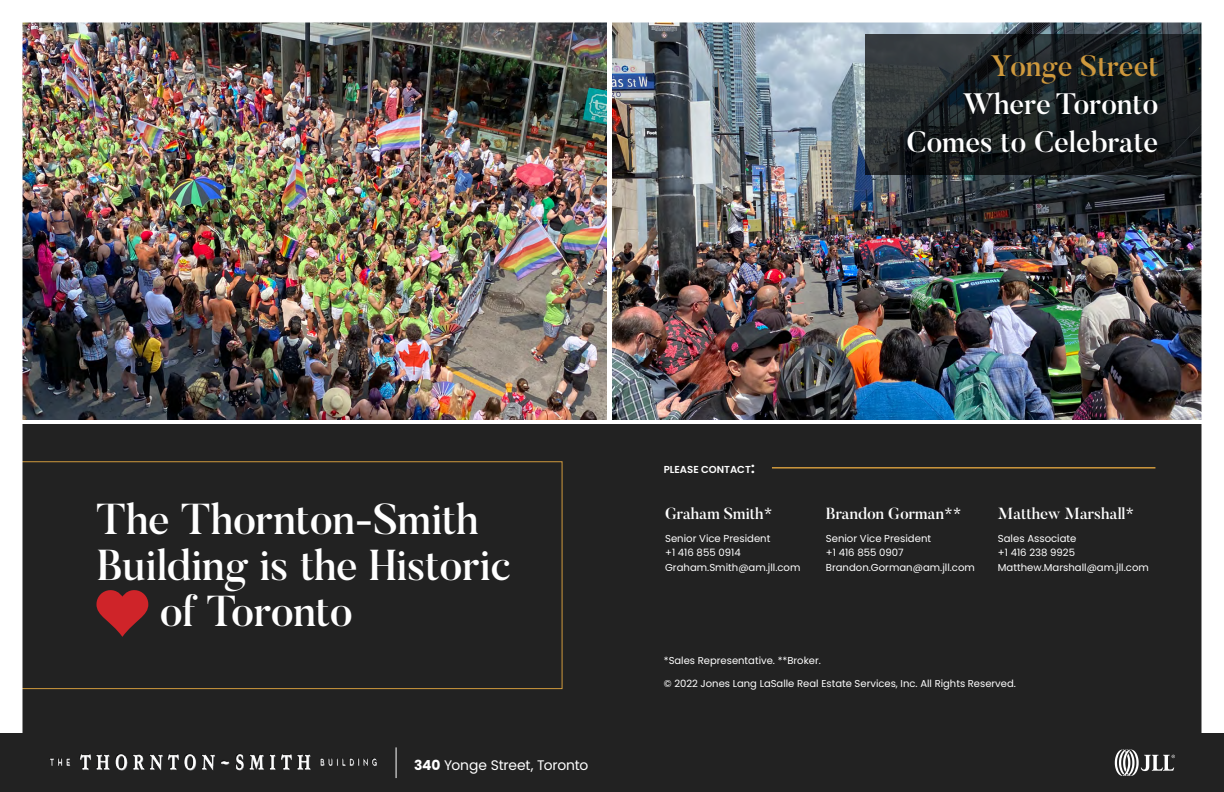
<style>
.page{position:relative;width:1224px;height:792px;background:#fff}
.page>*{position:absolute;margin:0;border:0;box-sizing:border-box;transform-origin:0 0}
.t1{font:500 43px "Butler";letter-spacing:-.01em;color:#fff}
.t2{font:500 29.4px/37.8px "Butler";color:#fff;text-align:right}
.t3{font:500 29.4px "Butler";color:#cf993d}
.t4{font:500 16px "Butler";color:#fff}
.t5{font:13.9px "Poppins";letter-spacing:-.01em;color:#fff}
.t6{font:10.1px/14.3px "Poppins";color:#fff}
.t7{font:600 10.1px "Poppins";color:#fff}
.t8{font:10px "Poppins";color:#fff}
.s1{font-weight:700}
.s2{font-family:"Open Sans";font-weight:700;font-size:15px}
</style>
<div class="page">
<img style="left:22px;top:22px;width:1180px;height:711px">
<div style="left:0;top:733px;width:1224px;height:59px;background:#222"></div>
<svg style="left:1115px;top:750px;width:60px;height:26px"></svg>
<hr style="left:396px;top:747px;width:1px;height:31px;background:#fff">
<img style="left:49px;top:753px;width:328px;height:18px">
<h2 class="t3" style="left:991px;top:47px;width:169px">Yonge Street</h2>
<h2 class="t2" style="left:906px;top:85px;width:253px">Where Toronto<br>Comes to Celebrate</h2>
<h1 class="t1" style="left:96px;top:492px;width:384px">The Thornton-Smith</h1>
<h1 class="t1" style="left:96px;top:538px;width:416px">Building is the Historic</h1>
<h1 class="t1" style="left:159px;top:584px;width:195px">of Toronto</h1>
<h3 class="t5" style="left:414px;top:757px;width:176px"><span class="s1">340</span> Yonge Street, Toronto</h3>
<p class="t7" style="left:664px;top:463px;width:93px">PLEASE CONTACT<span class="s2">:</span></p>
<h3 class="t4" style="left:665px;top:503px;width:109px">Graham Smith*</h3>
<p class="t6" style="left:665px;top:531px;width:137px">Senior Vice President<br>+1 416 855 0914<br>Graham.Smith@am.jll.com</p>
<h3 class="t4" style="left:826px;top:503px;width:137px">Brandon Gorman**</h3>
<p class="t6" style="left:826px;top:531px;width:151px">Senior Vice President<br>+1 416 855 0907<br>Brandon.Gorman@am.jll.com</p>
<h3 class="t4" style="left:998px;top:503px;width:138px">Matthew Marshall*</h3>
<p class="t6" style="left:998px;top:531px;width:153px">Sales Associate<br>+1 416 238 9925<br>Matthew.Marshall@am.jll.com</p>
<p class="t8" style="left:664px;top:654px;width:159px">*Sales Representative. **Broker.</p>
<p class="t8" style="left:664px;top:677px;width:354px">© 2022 Jones Lang LaSalle Real Estate Services, Inc. All Rights Reserved.</p>
</div>
